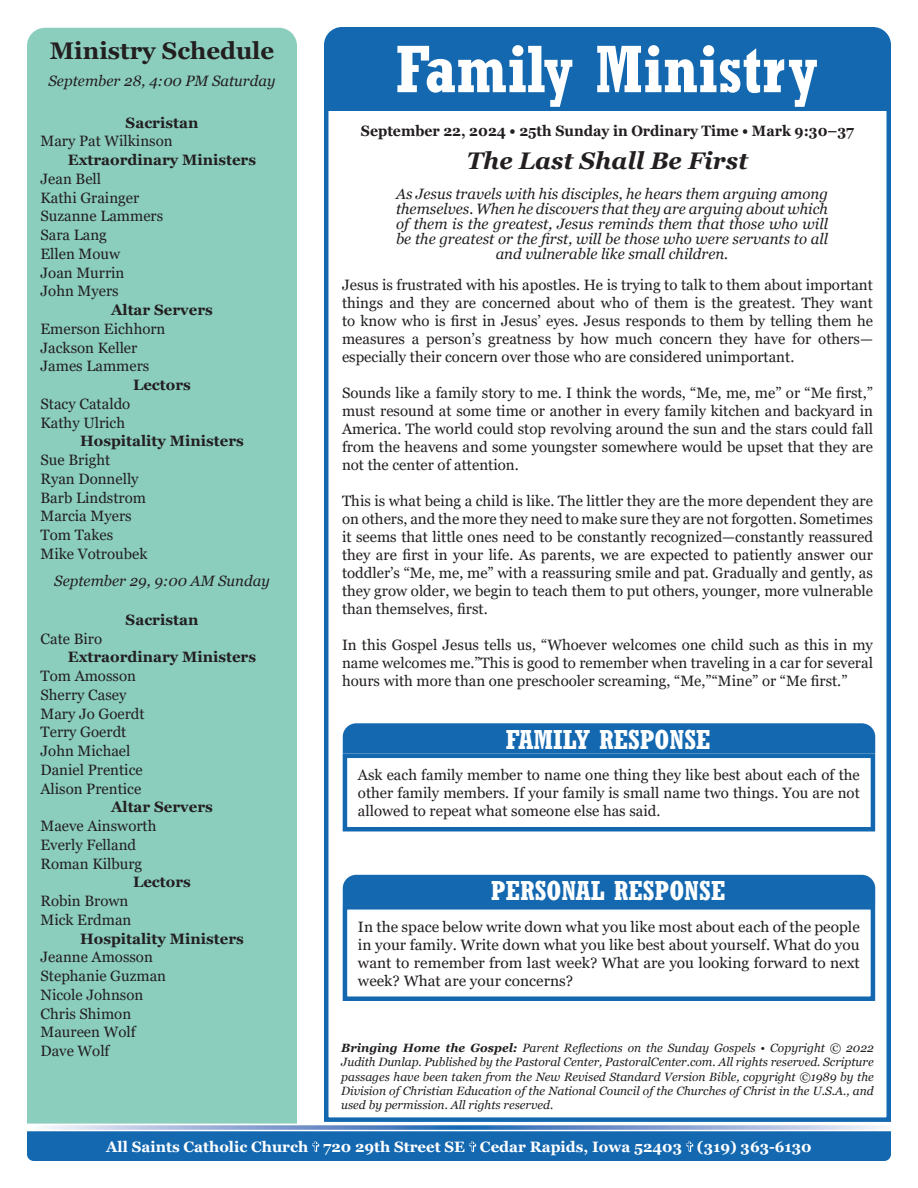
<style>
.page{position:relative;width:918px;height:1188px;background:#fff}
.page>*{position:absolute;margin:0;border:0;box-sizing:border-box;transform-origin:0 0}
.t1{font:700 condensed 66px "Rockwell";color:#fff}
.t2{font:700 condensed 27px "Rockwell";color:#fff}
.t3{font:italic 700 24px "Georgia";color:#231f20}
.t4{font:700 24px "Georgia";color:#231f20}
.t5{font:15px/18px "Georgia";color:#231f20;text-align:justify}
.t6{font:italic 15px/15px "Georgia";color:#231f20;text-align:center}
.t7{font:700 15px "Georgia";color:#231f20}
.t8{font:700 15px "Georgia";color:#fff}
.t9{font:700 15px "Georgia";color:#231f20;scale:.94 1}
.t10{font:italic 12px/14.4px "Georgia";color:#231f20;text-align:justify}
.s1{font-weight:700}
</style>
<div class="page">
<svg style="left:45px;top:1125px;width:836px;height:5px;background:#93add6"></svg>
<div style="left:27px;top:1131px;width:864px;height:30px;background:#1468b0"></div>
<div style="left:324px;top:106px;width:567px;height:1016px;border:4px solid #1468b0"></div>
<div style="left:343px;top:754px;width:532px;height:77px;border:4px solid #1468b0"></div>
<div style="left:324px;top:27px;width:567px;height:81px;background:#1468b0"></div>
<div style="left:343px;top:723px;width:532px;height:31px;background:#1468b0"></div>
<div style="left:27px;top:28px;width:270px;height:1096px;background:#8bcebe"></div>
<div style="left:343px;top:905px;width:532px;height:96px;border:4px solid #1468b0"></div>
<div style="left:343px;top:875px;width:532px;height:30px;background:#1468b0"></div>
<p class="t4" style="left:50px;top:36px;width:226px">Ministry Schedule</p>
<p class="t6" style="left:49px;top:74px;width:228px">September 28, 4:00 PM Saturday</p>
<p class="t7" style="left:126px;top:113px;width:74px">Sacristan</p>
<p class="t5" style="left:40px;top:132px;width:134px">Mary Pat Wilkinson</p>
<p class="t7" style="left:68px;top:150px;width:190px">Extraordinary Ministers</p>
<p class="t5" style="left:40px;top:170px;width:62px">Jean Bell</p>
<p class="t5" style="left:40px;top:189px;width:100px">Kathi Grainger</p>
<p class="t5" style="left:40px;top:207px;width:124px">Suzanne Lammers</p>
<p class="t5" style="left:40px;top:226px;width:68px">Sara Lang</p>
<p class="t5" style="left:40px;top:245px;width:81px">Ellen Mouw</p>
<p class="t5" style="left:40px;top:264px;width:85px">Joan Murrin</p>
<p class="t5" style="left:40px;top:282px;width:80px">John Myers</p>
<p class="t7" style="left:111px;top:300px;width:103px">Altar Servers</p>
<p class="t5" style="left:40px;top:320px;width:127px">Emerson Eichhorn</p>
<p class="t5" style="left:40px;top:339px;width:98px">Jackson Keller</p>
<p class="t5" style="left:40px;top:357px;width:110px">James Lammers</p>
<p class="t7" style="left:133px;top:375px;width:59px">Lectors</p>
<p class="t5" style="left:40px;top:395px;width:91px">Stacy Cataldo</p>
<p class="t5" style="left:40px;top:414px;width:86px">Kathy Ulrich</p>
<p class="t7" style="left:80px;top:431px;width:165px">Hospitality Ministers</p>
<p class="t5" style="left:40px;top:451px;width:71px">Sue Bright</p>
<p class="t5" style="left:40px;top:470px;width:100px">Ryan Donnelly</p>
<p class="t5" style="left:40px;top:489px;width:107px">Barb Lindstrom</p>
<p class="t5" style="left:40px;top:507px;width:93px">Marcia Myers</p>
<p class="t5" style="left:40px;top:526px;width:74px">Tom Takes</p>
<p class="t5" style="left:40px;top:545px;width:109px">Mike Votroubek</p>
<p class="t6" style="left:54px;top:573px;width:217px">September 29, 9:00 AM Sunday</p>
<p class="t7" style="left:126px;top:610px;width:74px">Sacristan</p>
<p class="t5" style="left:40px;top:630px;width:63px">Cate Biro</p>
<p class="t7" style="left:68px;top:647px;width:190px">Extraordinary Ministers</p>
<p class="t5" style="left:40px;top:667px;width:97px">Tom Amosson</p>
<p class="t5" style="left:40px;top:686px;width:87px">Sherry Casey</p>
<p class="t5" style="left:40px;top:705px;width:106px">Mary Jo Goerdt</p>
<p class="t5" style="left:40px;top:723px;width:87px">Terry Goerdt</p>
<p class="t5" style="left:40px;top:742px;width:91px">John Michael</p>
<p class="t5" style="left:40px;top:761px;width:104px">Daniel Prentice</p>
<p class="t5" style="left:40px;top:780px;width:102px">Alison Prentice</p>
<p class="t7" style="left:111px;top:797px;width:103px">Altar Servers</p>
<p class="t5" style="left:40px;top:817px;width:118px">Maeve Ainsworth</p>
<p class="t5" style="left:40px;top:836px;width:97px">Everly Felland</p>
<p class="t5" style="left:40px;top:855px;width:103px">Roman Kilburg</p>
<p class="t7" style="left:133px;top:872px;width:59px">Lectors</p>
<p class="t5" style="left:40px;top:892px;width:89px">Robin Brown</p>
<p class="t5" style="left:40px;top:911px;width:92px">Mick Erdman</p>
<p class="t7" style="left:80px;top:929px;width:165px">Hospitality Ministers</p>
<p class="t5" style="left:40px;top:948px;width:114px">Jeanne Amosson</p>
<p class="t5" style="left:40px;top:967px;width:127px">Stephanie Guzman</p>
<p class="t5" style="left:40px;top:986px;width:104px">Nicole Johnson</p>
<p class="t5" style="left:40px;top:1005px;width:92px">Chris Shimon</p>
<p class="t5" style="left:40px;top:1023px;width:97px">Maureen Wolf</p>
<p class="t5" style="left:40px;top:1042px;width:70px">Dave Wolf</p>
<p class="t1" style="left:396px;top:30px;width:423px">Family Ministry</p>
<p class="t9" style="left:361px;top:121px;width:526px">September 22, 2024 • 25th Sunday in Ordinary Time • Mark 9:30–37</p>
<p class="t3" style="left:467px;top:145px;width:283px">The Last Shall Be First</p>
<p class="t6" style="left:396px;top:186px;width:434px">As Jesus travels with his disciples, he hears them arguing among themselves. When he discovers that they are arguing about which of them is the greatest, Jesus reminds them that those who will be the greatest or the first, will be those who were servants to all and vulnerable like small children.</p>
<p class="t5" style="left:342px;top:276px;width:532px">Jesus is frustrated with his apostles. He is trying to talk to them about important things and they are concerned about who of them is the greatest. They want to know who is first in Jesus’ eyes. Jesus responds to them by telling them he measures a person’s greatness by how much concern they have for others— especially their concern over those who are considered unimportant.</p>
<p class="t5" style="left:342px;top:384px;width:533px">Sounds like a family story to me. I think the words, “Me, me, me” or “Me first,” must resound at some time or another in every family kitchen and backyard in America. The world could stop revolving around the sun and the stars could fall from the heavens and some youngster somewhere would be upset that they are not the center of attention.</p>
<p class="t5" style="left:342px;top:492px;width:532px">This is what being a child is like. The littler they are the more dependent they are on others, and the more they need to make sure they are not forgotten. Sometimes it seems that little ones need to be constantly recognized—constantly reassured they are first in your life. As parents, we are expected to patiently answer our toddler’s “Me, me, me” with a reassuring smile and pat. Gradually and gently, as they grow older, we begin to teach them to put others, younger, more vulnerable than themselves, first.</p>
<p class="t5" style="left:342px;top:636px;width:533px">In this Gospel Jesus tells us, “Whoever welcomes one child such as this in my name welcomes me.”This is good to remember when traveling in a car for several hours with more than one preschooler screaming, “Me,”“Mine” or “Me first.”</p>
<p class="t2" style="left:506px;top:723px;width:206px">FAMILY RESPONSE</p>
<p class="t5" style="left:358px;top:766px;width:503px">Ask each family member to name one thing they like best about each of the other family members. If your family is small name two things. You are not allowed to repeat what someone else has said.</p>
<p class="t2" style="left:491px;top:875px;width:236px">PERSONAL RESPONSE</p>
<p class="t5" style="left:358px;top:918px;width:503px">In the space below write down what you like most about each of the people in your family. Write down what you like best about yourself. What do you want to remember from last week? What are you looking forward to next week? What are your concerns?</p>
<p class="t10" style="left:341px;top:1041px;width:534px"><span class="s1">Bringing Home the Gospel:</span> Parent Reflections on the Sunday Gospels • Copyright © 2022<br>Judith Dunlap. Published by the Pastoral Center, PastoralCenter.com. All rights reserved. Scripture passages have been taken from the New Revised Standard Version Bible, copyright ©1989 by the Division of Christian Education of the National Council of the Churches of Christ in the U.S.A., and used by permission. All rights reserved.</p>
<p class="t8" style="left:106px;top:1137px;width:707px">All Saints Catholic Church 720 29th Street SE Cedar Rapids, Iowa 52403 (319) 363-6130</p>
</div>
